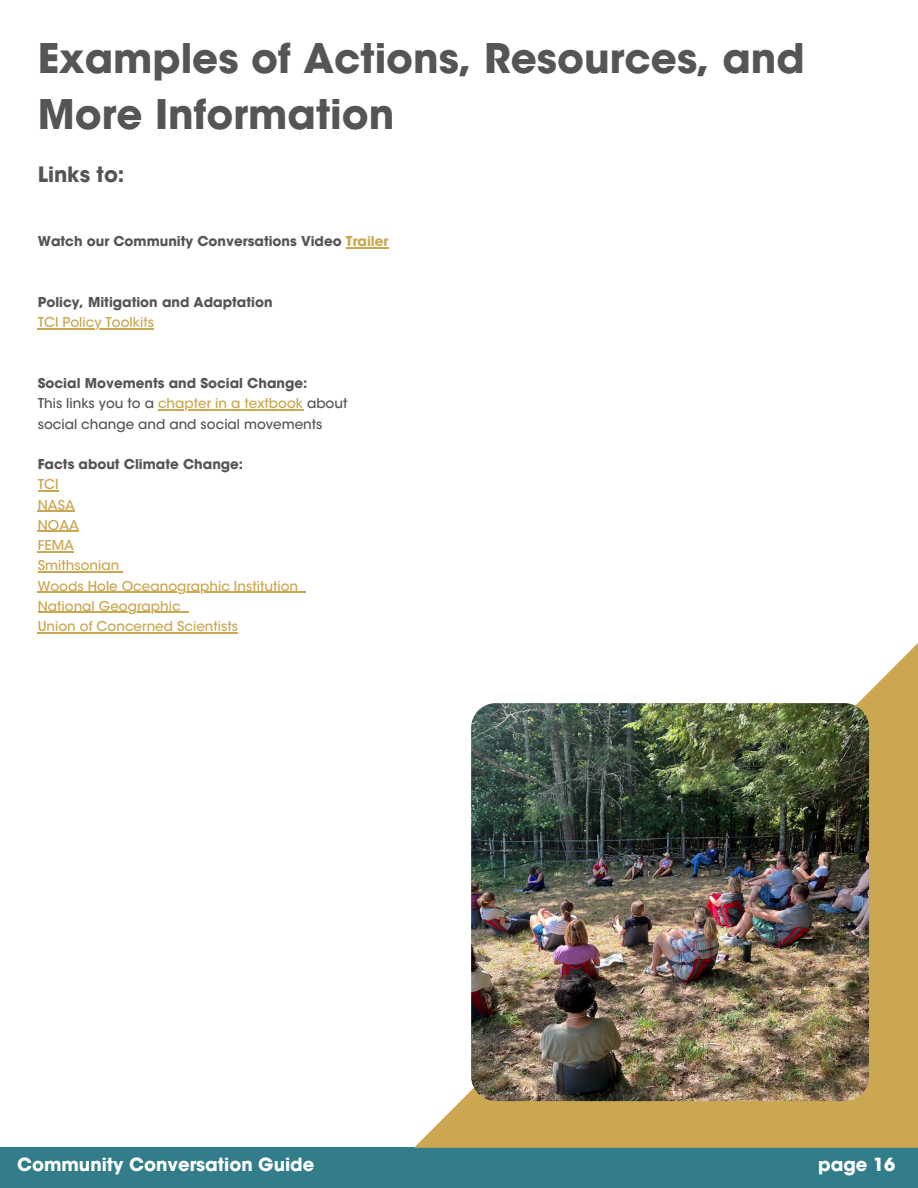
<style>
.page{position:relative;width:918px;height:1188px;background:#fff}
.page>*{position:absolute;margin:0;border:0;box-sizing:border-box;transform-origin:0 0}
.t1{font:700 40.5px/56.2px "ITC Avant Garde Std";color:#555557}
.t2{font:700 21px "ITC Avant Garde Std";color:#555557}
.t3{font:700 18px "ITC Avant Garde Std";color:#fff}
.t4{font:700 13.5px "ITC Avant Garde Std";color:#555557}
.t5{font:500 13.5px "ITC Avant Garde Std";color:#cba751}
.t6{font:500 13.5px "ITC Avant Garde Std";color:#555557}
.s1{color:#cba751}
</style>
<div class="page">
<div style="left:0;top:1148px;width:918px;height:40px;background:#317d8a"></div>
<svg style="left:414px;top:643px;width:504px;height:505px"></svg>
<img style="left:471px;top:703px;width:398px;height:398px;border-radius:25px">
<hr style="left:346px;top:247px;width:42px;height:2px;background:#cba751">
<hr style="left:38px;top:328px;width:116px;height:2px;background:#cba751">
<hr style="left:158px;top:409px;width:145px;height:2px;background:#cba751">
<hr style="left:38px;top:490px;width:21px;height:2px;background:#cba751">
<hr style="left:38px;top:511px;width:37px;height:1px;background:#cba751">
<hr style="left:38px;top:531px;width:41px;height:1px;background:#cba751">
<hr style="left:38px;top:551px;width:36px;height:1px;background:#cba751">
<hr style="left:38px;top:571px;width:81px;height:2px;background:#cba751">
<hr style="left:38px;top:592px;width:260px;height:1px;background:#cba751">
<hr style="left:38px;top:612px;width:143px;height:1px;background:#cba751">
<hr style="left:38px;top:632px;width:200px;height:1px;background:#cba751">
<h3 class="t1" style="left:38px;top:35px;width:769px">Examples of Actions, Resources, and<br>More Information</h3>
<h2 class="t2" style="left:38px;top:167px;width:88px">Links to:</h2>
<p class="t4" style="left:38px;top:236px;width:352px">Watch our Community Conversations Video <span class="s1">Trailer</span></p>
<p class="t4" style="left:38px;top:297px;width:236px">Policy, Mitigation and Adaptation</p>
<p class="t5" style="left:38px;top:317px;width:118px">TCI Policy Toolkits</p>
<p class="t4" style="left:38px;top:378px;width:271px">Social Movements and Social Change:</p>
<p class="t6" style="left:38px;top:398px;width:311px">This links you to a <span class="s1">chapter in a textbook</span> about</p>
<p class="t6" style="left:38px;top:419px;width:286px">social change and and social movements</p>
<p class="t4" style="left:38px;top:459px;width:207px">Facts about Climate Change:</p>
<p class="t5" style="left:38px;top:479px;width:22px">TCI</p>
<p class="t5" style="left:38px;top:500px;width:39px">NASA</p>
<p class="t5" style="left:38px;top:520px;width:43px">NOAA</p>
<p class="t5" style="left:38px;top:540px;width:38px">FEMA</p>
<p class="t5" style="left:38px;top:560px;width:83px">Smithsonian</p>
<p class="t5" style="left:38px;top:581px;width:262px">Woods Hole Oceanographic Institution</p>
<p class="t5" style="left:38px;top:601px;width:144px">National Geographic</p>
<p class="t5" style="left:38px;top:621px;width:202px">Union of Concerned Scientists</p>
<p class="t3" style="left:17px;top:1158px;width:299px">Community Conversation Guide</p>
<h3 class="t3" style="left:818px;top:1158px;width:79px">page 16</h3>
</div>
